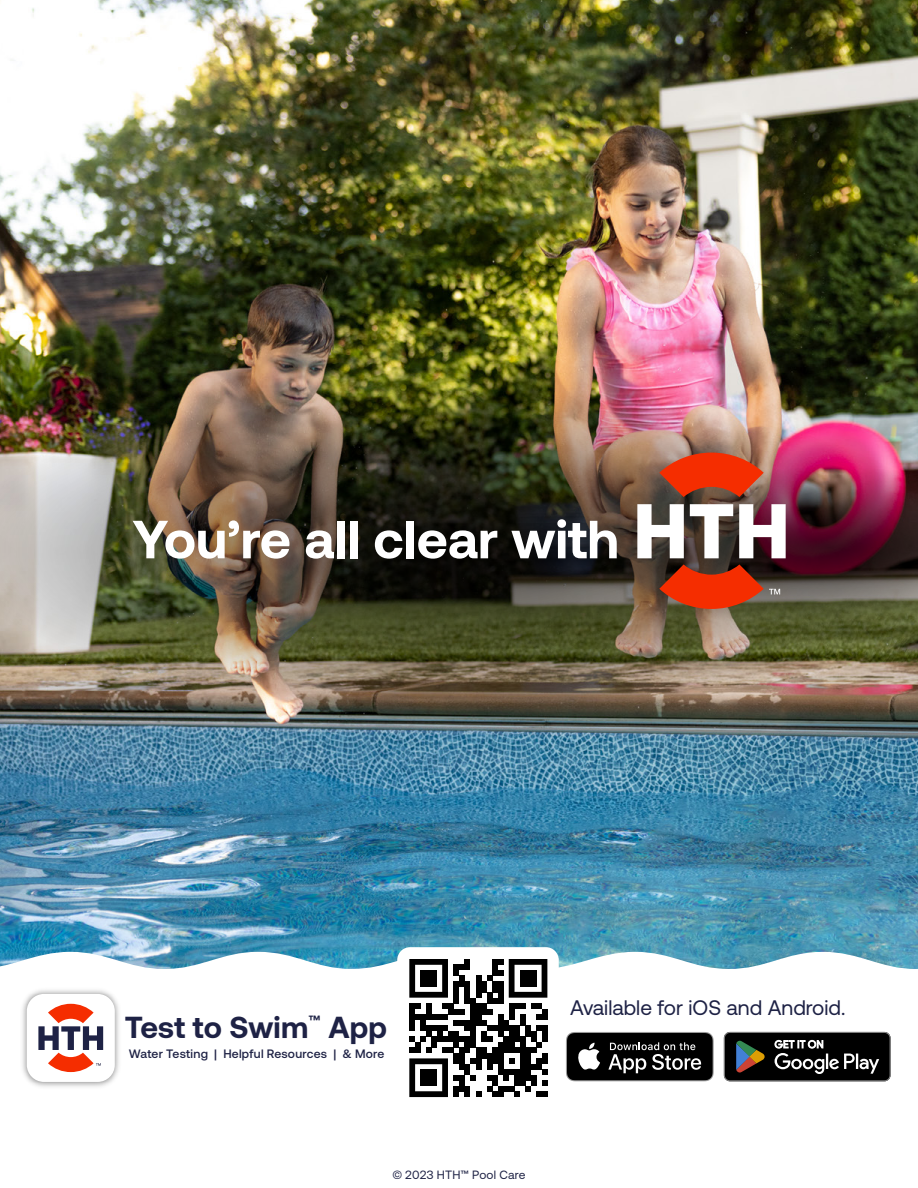
<style>
.page{position:relative;width:918px;height:1188px;background:#fff}
.page>*{position:absolute;margin:0;border:0;box-sizing:border-box;transform-origin:0 0}
.t1{font:700 53.7px "Aeonik";color:#fff}
.t2{font:700 30.45px "Aeonik";letter-spacing:.005em;color:#1e2245}
.t3{font:21px "Aeonik";color:#1e2245}
.t4{font:500 12.15px "Aeonik";letter-spacing:.02em;color:#1e2245}
.t5{font:12px "Aeonik";letter-spacing:.01em;color:#1e2245}
</style>
<div class="page">
<img style="left:0;top:0;width:918px;height:952px">
<img style="left:0;top:387px;width:918px;height:325px">
<img style="left:566px;top:464px;width:352px;height:166px">
<svg style="left:0;top:952px;width:918px;height:130px"></svg>
<img style="left:637px;top:453px;width:149px;height:156px">
<svg style="left:724px;top:1032px;width:167px;height:49px;background:#2a2928"></svg>
<svg style="left:566px;top:1032px;width:148px;height:49px;background:#303030"></svg>
<img style="left:18px;top:985px;width:106px;height:102px">
<div style="left:27px;top:994px;width:88px;height:88px;background:#fff;border-radius:17px"></div>
<svg style="left:38px;top:1004px;width:65px;height:68px"></svg>
<div style="left:397px;top:947px;width:162px;height:162px;background:#fff;border-radius:13px"></div>
<svg style="left:409px;top:959px;width:139px;height:138px"></svg>
<div style="left:420px;top:970px;width:17px;height:17px;background:#000"></div>
<div style="left:520px;top:970px;width:16px;height:17px;background:#000"></div>
<div style="left:420px;top:1069px;width:17px;height:17px;background:#000"></div>
<h1 class="t1" style="left:133px;top:509px;width:488px">You’re all clear with</h1>
<h2 class="t2" style="left:125px;top:1010px;width:264px">Test to Swim<sup>™</sup> App</h2>
<p class="t4" style="left:129px;top:1047px;width:257px">Water Testing | Helpful Resources | &amp; More</p>
<p class="t5" style="left:392px;top:1169px;width:135px">© 2023 HTH™ Pool Care</p>
<h3 class="t3" style="left:570px;top:997px;width:277px">Available for iOS and Android.</h3>
</div>
